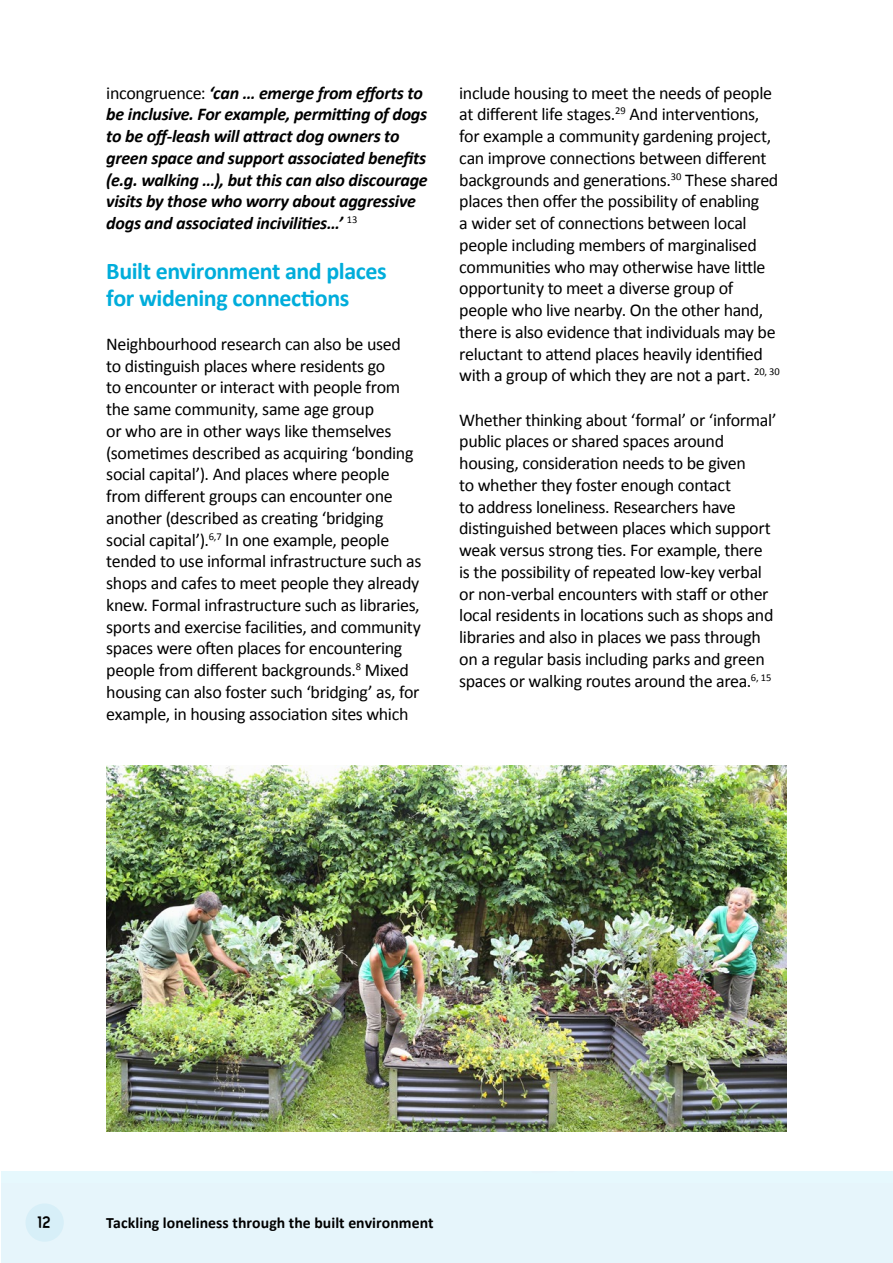
<style>
.page{position:relative;width:893px;height:1263px;background:#fff}
.page>*{position:absolute;margin:0;border:0;box-sizing:border-box;transform-origin:0 0}
.t1{font:700 24px/27px "Calibri";letter-spacing:-.02em;color:#00addb}
.t2{font:18px/21.8px "Calibri";letter-spacing:-.02em;color:#000}
.t3{font:italic 700 18px/21.8px "Calibri";letter-spacing:-.015em;color:#000}
.t4{font:700 18px "Layar Bahtera Doomsday Condensed";color:#000}
.t5{font:700 15.75px "Calibri";letter-spacing:.005em;color:#000}
.s1{font-weight:400;font-style:normal}
</style>
<div class="page">
<img style="left:106px;top:765px;width:680px;height:367px">
<div style="left:1px;top:1171px;width:892px;height:92px;background:#e6f5fb"></div>
<hr style="left:1px;top:1171px;width:892px;height:1px;background:#57caf5">
<svg style="left:469px;top:1171px;width:166px;height:1px"></svg>
<div style="left:26px;top:1203px;width:38px;height:39px;background:#d7eff8;border-radius:50%"></div>
<p class="t3" style="left:106px;top:82px;width:323px"><span class="s1">incongruence:</span> ‘can … emerge from efforts to be inclusive. For example, permitting of dogs to be off-leash will attract dog owners to green space and support associated benefits (e.g. walking …), but this can also discourage visits by those who worry about aggressive dogs and associated incivilities…’ <sup>13</sup></p>
<h1 class="t1" style="left:106px;top:257px;width:282px">Built environment and places for widening connections</h1>
<p class="t2" style="left:106px;top:333px;width:317px">Neighbourhood research can also be used<br>to distinguish places where residents go<br>to encounter or interact with people from the same community, same age group<br>or who are in other ways like themselves (sometimes described as acquiring ‘bonding social capital’). And places where people from different groups can encounter one another (described as creating ‘bridging social capital’).<sup>6,7</sup> In one example, people tended to use informal infrastructure such as shops and cafes to meet people they already knew. Formal infrastructure such as libraries, sports and exercise facilities, and community spaces were often places for encountering people from different backgrounds.<sup>8</sup> Mixed housing can also foster such ‘bridging’ as, for example, in housing association sites which</p>
<p class="t2" style="left:459px;top:82px;width:322px">include housing to meet the needs of people at different life stages.<sup>29</sup> And interventions, for example a community gardening project, can improve connections between different backgrounds and generations.<sup>30</sup> These shared places then offer the possibility of enabling<br>a wider set of connections between local people including members of marginalised communities who may otherwise have little opportunity to meet a diverse group of people who live nearby. On the other hand, there is also evidence that individuals may be reluctant to attend places heavily identified with a group of which they are not a part. <sup>20,</sup> <sup>30</sup></p>
<p class="t2" style="left:459px;top:409px;width:319px">Whether thinking about ‘formal’ or ‘informal’ public places or shared spaces around housing, consideration needs to be given<br>to whether they foster enough contact<br>to address loneliness. Researchers have distinguished between places which support weak versus strong ties. For example, there is the possibility of repeated low-key verbal or non-verbal encounters with staff or other local residents in locations such as shops and libraries and also in places we pass through on a regular basis including parks and green spaces or walking routes around the area.<sup>6,</sup> <sup>15</sup></p>
<p class="t4" style="left:38px;top:1213px;width:15px">12</p>
<p class="t5" style="left:106px;top:1213px;width:329px">Tackling loneliness through the built environment</p>
</div>
